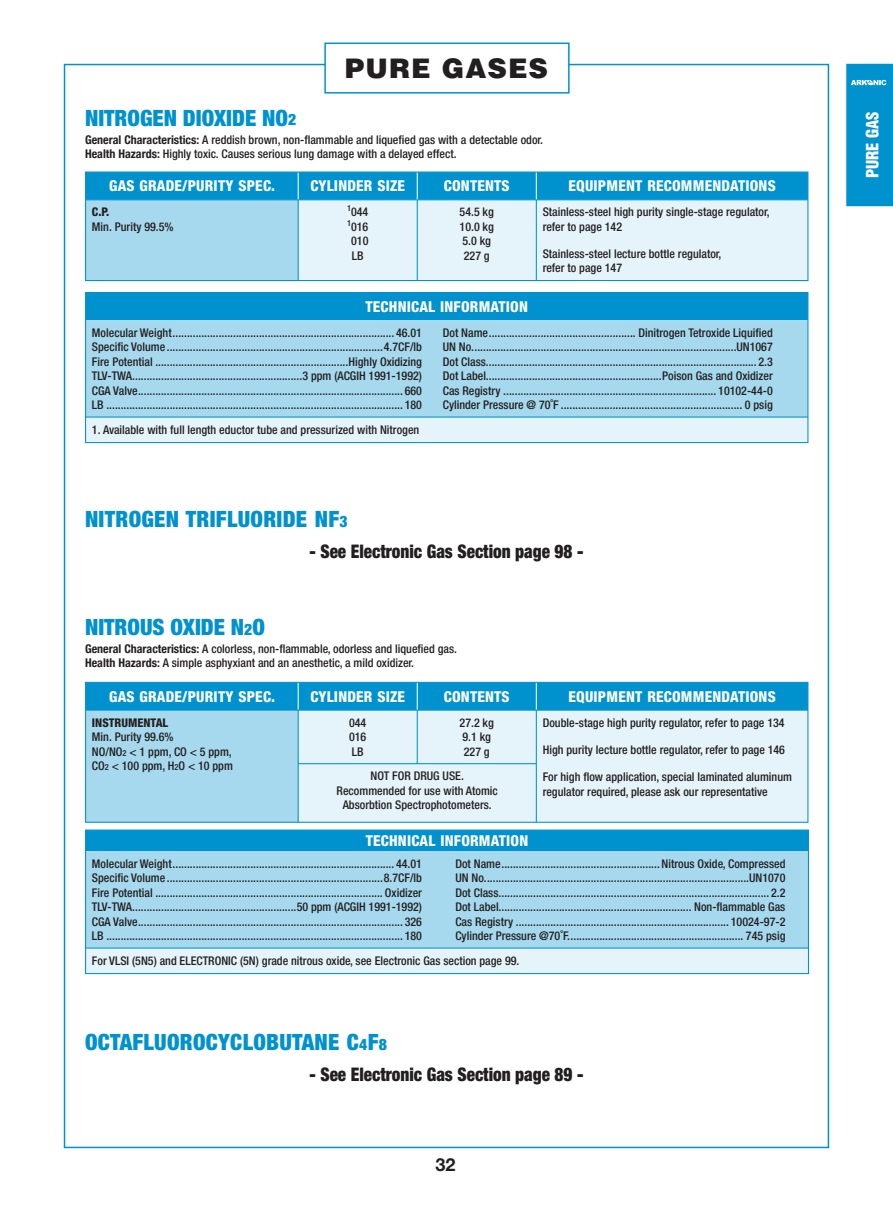
<style>
.page{position:relative;width:893px;height:1212px;background:#fff}
.page>*{position:absolute;margin:0;border:0;box-sizing:border-box;transform-origin:0 0}
.t1{font:900 27px "Helvetica";letter-spacing:.04em;color:#231f20}
.t2{font:900 condensed 22.5px "Helvetica Neue";letter-spacing:.015em;color:#0092cf}
.t3{font:900 condensed 18.75px "Helvetica Neue";color:#231f20;scale:.92 1}
.t4{font:700 18px "Helvetica Neue";color:#231f20}
.t5{font:900 condensed 16.5px "Helvetica";color:#fff}
.t6{font:800 condensed 15px "Helvetica Neue";letter-spacing:.015em;color:#fff}
.t7{font:500 condensed 12px/14.4px "Helvetica Neue";color:#231f20}
.t8{font:800 condensed 12px "Helvetica Neue";color:#231f20}
.s1{font-size:15.75px}
.s2{font-weight:700}
.s3{font-size:8.4px}
</style>
<div class="page">
<div style="left:846px;top:64px;width:47px;height:142px;background:#0092cf"></div>
<div style="left:324px;top:43px;width:246px;height:51px;border:2px solid #0092cf"></div>
<svg style="left:85px;top:171px;width:724px;height:111px;background:#99d3eb"></svg>
<svg style="left:85px;top:292px;width:724px;height:152px;background:#8fcfe9"></svg>
<svg style="left:85px;top:829px;width:724px;height:145px;background:#95d2ea"></svg>
<svg style="left:85px;top:681px;width:724px;height:142px;background:#ceeaf5"></svg>
<div style="left:86px;top:682px;width:722px;height:29px;background:#0092cf"></div>
<svg style="left:851px;top:80px;width:35px;height:6px"></svg>
<h1 class="t1" style="left:345px;top:51px;width:205px">PURE GASES</h1>
<h2 class="t2" style="left:85px;top:104px;width:213px">NITROGEN DIOXIDE NO<span class="s1">2</span></h2>
<p class="t7" style="left:85px;top:132px;width:460px"><span class="s2">General Characteristics:</span> A reddish brown, non-flammable and liquefied gas with a detectable odor.<br><span class="s2">Health Hazards:</span> Highly toxic. Causes serious lung damage with a delayed effect.</p>
<p class="t6" style="left:109px;top:177px;width:167px">GAS GRADE/PURITY SPEC.</p>
<p class="t6" style="left:310px;top:177px;width:96px">CYLINDER SIZE</p>
<p class="t6" style="left:444px;top:177px;width:67px">CONTENTS</p>
<p class="t6" style="left:569px;top:177px;width:209px">EQUIPMENT RECOMMENDATIONS</p>
<p class="t8" style="left:92px;top:205px;width:19px">C.P.</p>
<p class="t7" style="left:92px;top:219px;width:83px">Min. Purity 99.5%</p>
<p class="t7" style="left:347px;top:205px;width:23px;text-align:center"><sup>1</sup>044<br><sup>1</sup>016<br>010<br>LB</p>
<p class="t7" style="left:460px;top:205px;width:36px;text-align:center">54.5 kg<br>10.0 kg<br>5.0 kg<br>227 g</p>
<p class="t7" style="left:543px;top:205px;width:228px">Stainless-steel high purity single-stage regulator, refer to page 142</p>
<p class="t7" style="left:543px;top:246px;width:180px">Stainless-steel lecture bottle regulator, refer to page 147</p>
<p class="t6" style="left:365px;top:297px;width:164px">TECHNICAL INFORMATION</p>
<p class="t7" style="left:92px;top:325px;width:332px;text-align:justify">Molecular Weight............................................................................. 46.01<br>Specific Volume ...........................................................................4.7CF/lb Fire Potential ...................................................................Highly Oxidizing TLV-TWA...........................................................3 ppm (ACGIH 1991-1992)<br>CGA Valve............................................................................................ 660<br>LB ....................................................................................................... 180</p>
<p class="t7" style="left:443px;top:325px;width:332px;text-align:justify">Dot Name................................................... Dinitrogen Tetroxide Liquified UN No............................................................................................UN1067<br>Dot Class.............................................................................................. 2.3<br>Dot Label.............................................................Poison Gas and Oxidizer Cas Registry .......................................................................... 10102-44-0<br>Cylinder Pressure @ 70˚F ............................................................... 0 psig</p>
<p class="t7" style="left:92px;top:422px;width:329px">1. Available with full length eductor tube and pressurized with Nitrogen</p>
<h2 class="t2" style="left:85px;top:506px;width:264px">NITROGEN TRIFLUORIDE NF<span class="s1">3</span></h2>
<h3 class="t3" style="left:310px;top:540px;width:299px">- See Electronic Gas Section page 98 -</h3>
<h2 class="t2" style="left:85px;top:613px;width:181px">NITROUS OXIDE N<span class="s1">2</span>O</h2>
<p class="t7" style="left:85px;top:642px;width:374px"><span class="s2">General Characteristics:</span> A colorless, non-flammable, odorless and liquefied gas.<br><span class="s2">Health Hazards:</span> A simple asphyxiant and an anesthetic, a mild oxidizer.</p>
<p class="t6" style="left:109px;top:687px;width:167px">GAS GRADE/PURITY SPEC.</p>
<p class="t6" style="left:310px;top:687px;width:96px">CYLINDER SIZE</p>
<p class="t6" style="left:444px;top:687px;width:67px">CONTENTS</p>
<p class="t6" style="left:569px;top:687px;width:209px">EQUIPMENT RECOMMENDATIONS</p>
<p class="t8" style="left:92px;top:715px;width:78px">INSTRUMENTAL</p>
<p class="t7" style="left:92px;top:729px;width:142px">Min. Purity 99.6%<br>NO/NO<span class="s3">2</span> &lt; 1 ppm, CO &lt; 5 ppm,<br>CO<span class="s3">2</span> &lt; 100 ppm, H<span class="s3">2</span>O &lt; 10 ppm</p>
<p class="t7" style="left:349px;top:715px;width:19px;text-align:justify">044<br>016<br>LB</p>
<p class="t7" style="left:460px;top:715px;width:36px">27.2 kg<br>9.1 kg<br>227 g</p>
<p class="t7" style="left:543px;top:715px;width:243px">Double-stage high purity regulator, refer to page 134</p>
<p class="t7" style="left:543px;top:742px;width:244px">High purity lecture bottle regulator, refer to page 146</p>
<p class="t7" style="left:543px;top:769px;width:251px">For high flow application, special laminated aluminum regulator required, please ask our representative</p>
<p class="t7" style="left:337px;top:769px;width:163px;text-align:center">NOT FOR DRUG USE.<br>Recommended for use with Atomic<br>Absorbtion Spectrophotometers.</p>
<p class="t6" style="left:366px;top:831px;width:164px">TECHNICAL INFORMATION</p>
<p class="t7" style="left:92px;top:856px;width:332px;text-align:justify">Molecular Weight............................................................................. 44.01<br>Specific Volume ...........................................................................8.7CF/lb Fire Potential ............................................................................... Oxidizer TLV-TWA.........................................................50 ppm (ACGIH 1991-1992)<br>CGA Valve............................................................................................ 326<br>LB ....................................................................................................... 180</p>
<p class="t7" style="left:455px;top:856px;width:332px;text-align:justify">Dot Name.......................................................Nitrous Oxide, Compressed UN No............................................................................................UN1070<br>Dot Class.............................................................................................. 2.2<br>Dot Label................................................................... Non-flammable Gas Cas Registry .......................................................................... 10024-97-2<br>Cylinder Pressure @70˚F............................................................. 745 psig</p>
<p class="t7" style="left:92px;top:953px;width:429px">For VLSI (5N5) and ELECTRONIC (5N) grade nitrous oxide, see Electronic Gas section page 99.</p>
<h2 class="t2" style="left:85px;top:1028px;width:303px">OCTAFLUOROCYCLOBUTANE C<span class="s1">4</span>F<span class="s1">8</span></h2>
<h3 class="t3" style="left:310px;top:1063px;width:299px">- See Electronic Gas Section page 89 -</h3>
<h3 class="t4" style="left:435px;top:1153px;width:22px">32</h3>
<h3 class="t5" style="left:862px;top:178px;width:68px;rotate:-90deg">ERUP SAG</h3>
</div>
